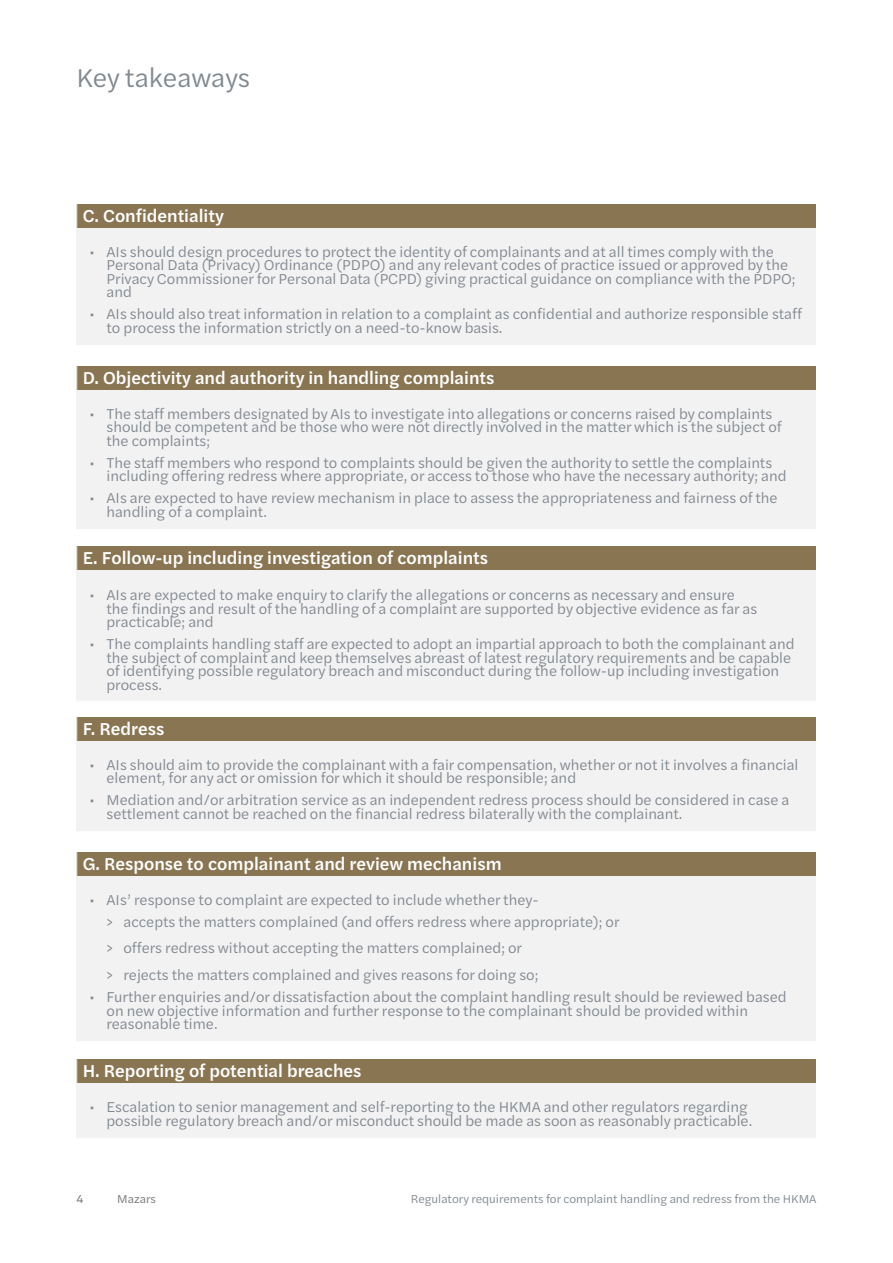
<style>
.page{position:relative;width:893px;height:1263px;background:#fff}
.page>*{position:absolute;margin:0;border:0;box-sizing:border-box;transform-origin:0 0}
.Page_subtitle{font:27px "Halyard Text";color:#828a90}
.Boxout_subtitle{font:500 18px "Halyard Text";color:#fff}
.t1{font:15px/13.5px "Halyard Text";color:#828a90}
.Footer_text{font:12px "Halyard Text";color:#828a90}
.Footer_text-2{font:12px "Halyard Text";color:#76787b}
.Footer_text-3{font:12px "Halyard Text";color:#6c7276}
</style>
<div class="page">
<div style="left:77px;top:204px;width:739px;height:24px;background:#897552"></div>
<div style="left:77px;top:228px;width:739px;height:118px;background:#f3f2f3"></div>
<hr style="left:77px;top:345px;width:739px;height:1px;background:#fff">
<svg style="left:76px;top:204px;width:1px;height:24px"></svg>
<div style="left:77px;top:366px;width:739px;height:24px;background:#897552"></div>
<div style="left:77px;top:390px;width:739px;height:140px;background:#f3f2f3"></div>
<hr style="left:77px;top:529px;width:739px;height:1px;background:#fff">
<svg style="left:76px;top:366px;width:1px;height:24px"></svg>
<div style="left:77px;top:546px;width:739px;height:24px;background:#897552"></div>
<div style="left:77px;top:570px;width:739px;height:131px;background:#f3f2f3"></div>
<svg style="left:76px;top:546px;width:1px;height:24px"></svg>
<div style="left:77px;top:717px;width:739px;height:24px;background:#897552"></div>
<div style="left:77px;top:741px;width:739px;height:91px;background:#f3f2f3"></div>
<hr style="left:77px;top:831px;width:739px;height:1px;background:#fff">
<svg style="left:76px;top:717px;width:1px;height:24px"></svg>
<div style="left:77px;top:852px;width:739px;height:24px;background:#897552"></div>
<div style="left:77px;top:876px;width:739px;height:166px;background:#f3f2f3"></div>
<hr style="left:77px;top:1041px;width:739px;height:1px;background:#fff">
<svg style="left:76px;top:852px;width:1px;height:24px"></svg>
<div style="left:77px;top:1059px;width:739px;height:24px;background:#897552"></div>
<div style="left:77px;top:1083px;width:739px;height:55px;background:#f3f2f3"></div>
<svg style="left:76px;top:1059px;width:1px;height:24px"></svg>
<p class="Page_subtitle" style="left:77px;top:58px;width:175px">Key takeaways</p>
<p class="Boxout_subtitle" style="left:83px;top:203px;width:143px">C. Confidentiality</p>
<p class="t1" style="left:106px;top:244px;width:690px;text-indent:-17px">• AIs should design procedures to protect the identity of complainants and at all times comply with the Personal Data (Privacy) Ordinance (PDPO) and any relevant codes of practice issued or approved by the Privacy Commissioner for Personal Data (PCPD) giving practical guidance on compliance with the PDPO; and</p>
<p class="t1" style="left:106px;top:307px;width:697px;text-indent:-17px">• AIs should also treat information in relation to a complaint as confidential and authorize responsible staff to process the information strictly on a need-to-know basis.</p>
<p class="Boxout_subtitle" style="left:83px;top:365px;width:413px">D. Objectivity and authority in handling complaints</p>
<p class="t1" style="left:106px;top:406px;width:677px;text-indent:-17px">• The staff members designated by AIs to investigate into allegations or concerns raised by complaints should be competent and be those who were not directly involved in the matter which is the subject of the complaints;</p>
<p class="t1" style="left:106px;top:455px;width:681px;text-indent:-17px">• The staff members who respond to complaints should be given the authority to settle the complaints including offering redress where appropriate, or access to those who have the necessary authority; and</p>
<p class="t1" style="left:106px;top:491px;width:673px;text-indent:-17px">• AIs are expected to have review mechanism in place to assess the appropriateness and fairness of the handling of a complaint.</p>
<p class="Boxout_subtitle" style="left:83px;top:545px;width:407px">E. Follow-up including investigation of complaints</p>
<p class="t1" style="left:106px;top:588px;width:652px;text-indent:-17px">• AIs are expected to make enquiry to clarify the allegations or concerns as necessary and ensure the findings and result of the handling of a complaint are supported by objective evidence as far as practicable; and</p>
<p class="t1" style="left:106px;top:637px;width:690px;text-indent:-17px">• The complaints handling staff are expected to adopt an impartial approach to both the complainant and the subject of complaint and keep themselves abreast of latest regulatory requirements and be capable of identifying possible regulatory breach and misconduct during the follow-up including investigation process.</p>
<p class="Boxout_subtitle" style="left:83px;top:716px;width:83px">F. Redress</p>
<p class="t1" style="left:106px;top:757px;width:693px;text-indent:-17px">• AIs should aim to provide the complainant with a fair compensation, whether or not it involves a financial element, for any act or omission for which it should be responsible; and</p>
<p class="t1" style="left:106px;top:793px;width:684px;text-indent:-17px">• Mediation and/or arbitration service as an independent redress process should be considered in case a settlement cannot be reached on the financial redress bilaterally with the complainant.</p>
<p class="Boxout_subtitle" style="left:83px;top:851px;width:420px">G. Response to complainant and review mechanism</p>
<p class="t1" style="left:89px;top:892px;width:451px">• AIs’ response to complaint are expected to include whether they-</p>
<p class="t1" style="left:106px;top:914px;width:515px">&gt; accepts the matters complained (and offers redress where appropriate); or</p>
<p class="t1" style="left:106px;top:941px;width:417px">&gt; offers redress without accepting the matters complained; or</p>
<p class="t1" style="left:106px;top:967px;width:433px">&gt; rejects the matters complained and gives reasons for doing so;</p>
<p class="t1" style="left:106px;top:989px;width:682px;text-indent:-17px">• Further enquiries and/or dissatisfaction about the complaint handling result should be reviewed based on new objective information and further response to the complainant should be provided within reasonable time.</p>
<p class="Boxout_subtitle" style="left:83px;top:1058px;width:280px">H. Reporting of potential breaches</p>
<p class="t1" style="left:106px;top:1099px;width:647px;text-indent:-17px">• Escalation to senior management and self-reporting to the HKMA and other regulators regarding possible regulatory breach and/or misconduct should be made as soon as reasonably practicable.</p>
<p class="Footer_text-3" style="left:77px;top:1190px;width:9px">4</p>
<p class="Footer_text-2" style="left:117px;top:1190px;width:40px">Mazars</p>
<p class="Footer_text" style="left:411px;top:1190px;width:407px">Regulatory requirements for complaint handling and redress from the HKMA</p>
</div>
